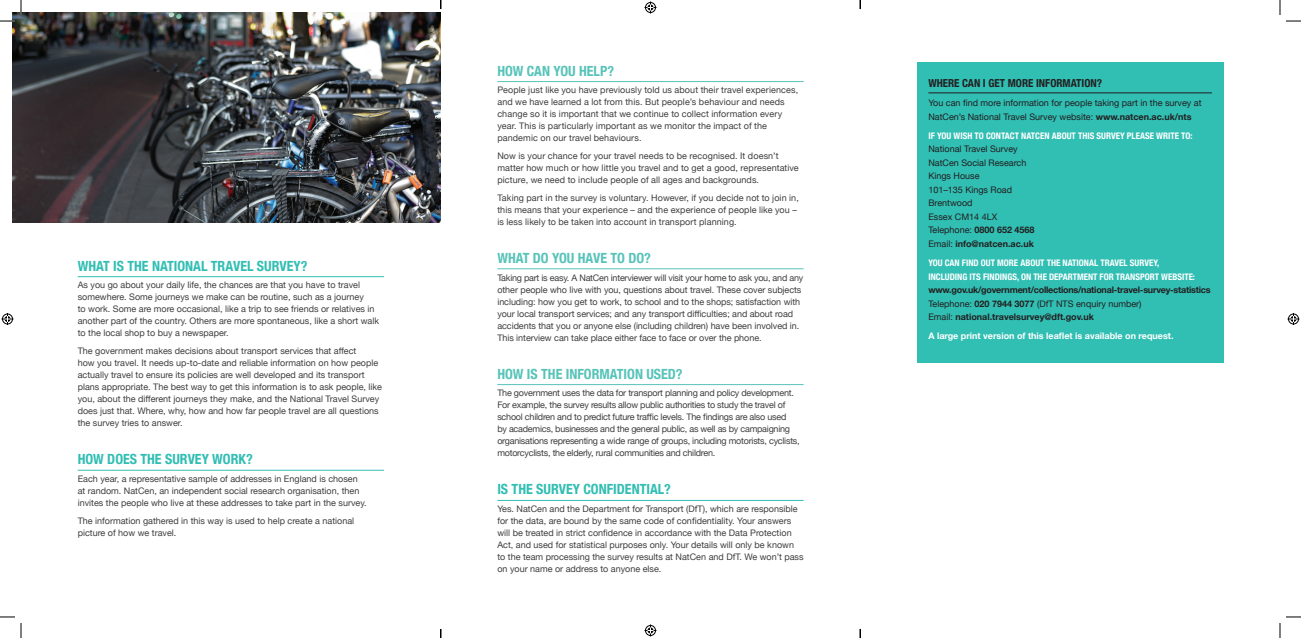
<style>
.page{position:relative;width:1301px;height:638px;background:#fff}
.page>*{position:absolute;margin:0;border:0;box-sizing:border-box;transform-origin:0 0}
.t1{font:700 condensed 14px "Helvetica Neue LT";color:#31beb3}
.t2{font:700 condensed 14px "Helvetica Neue LT";color:#57c3b9}
.t3{font:700 condensed 11px "Helvetica Neue LT";color:#231f20}
.t4{font:9px/12px "Helvetica Neue";color:#3e3e3f}
.t5{font:9px/12px "Helvetica Neue";letter-spacing:-.025em;color:#3e3e3f}
.t6{font:9px/13.5px "Helvetica Neue";color:#231f20}
.t7{font:700 condensed 9px/13.5px "Helvetica Neue LT";color:#fff}
.t8{font:700 9px/13.5px "Helvetica Neue";letter-spacing:-.025em;color:#231f20}
.t9{font:700 9px "Helvetica Neue";color:#fff}
.s1{font-weight:700}
.s2{font-weight:400}
</style>
<div class="page">
<hr style="left:497px;top:81px;width:306px;height:1px;background:#57c3b9">
<hr style="left:497px;top:268px;width:306px;height:1px;background:#57c3b9">
<hr style="left:497px;top:384px;width:306px;height:1px;background:#57c3b9">
<hr style="left:497px;top:500px;width:306px;height:1px;background:#31beb3">
<hr style="left:78px;top:276px;width:306px;height:1px;background:#31beb3">
<hr style="left:78px;top:469px;width:306px;height:1px;background:#31beb3">
<img style="left:12px;top:12px;width:429px;height:210px">
<div style="left:917px;top:62px;width:306px;height:301px;background:#31beb3"></div>
<hr style="left:928px;top:93px;width:284px;height:1px;background:#231f20">
<svg style="left:1286px;top:20px;width:15px;height:2px"></svg>
<svg style="left:1286px;top:616px;width:15px;height:1px"></svg>
<svg style="left:0;top:0;width:22px;height:22px"></svg>
<svg style="left:0;top:616px;width:22px;height:21px"></svg>
<svg style="left:1279px;top:0;width:1px;height:15px"></svg>
<svg style="left:1279px;top:623px;width:1px;height:14px"></svg>
<svg style="left:644px;top:2px;width:12px;height:12px"></svg>
<svg style="left:644px;top:624px;width:12px;height:12px"></svg>
<svg style="left:2px;top:313px;width:12px;height:12px"></svg>
<svg style="left:1287px;top:313px;width:12px;height:12px"></svg>
<svg style="left:859px;top:0;width:2px;height:9px"></svg>
<svg style="left:859px;top:629px;width:2px;height:8px"></svg>
<h1 class="t1" style="left:78px;top:257px;width:231px">WHAT IS THE NATIONAL TRAVEL SURVEY?</h1>
<p class="t4" style="left:78px;top:279px;width:303px">As you go about your daily life, the chances are that you have to travel somewhere. Some journeys we make can be routine, such as a journey<br>to work. Some are more occasional, like a trip to see friends or relatives in another part of the country. Others are more spontaneous, like a short walk to the local shop to buy a newspaper.</p>
<p class="t4" style="left:78px;top:345px;width:306px">The government makes decisions about transport services that affect<br>how you travel. It needs up-to-date and reliable information on how people actually travel to ensure its policies are well developed and its transport plans appropriate. The best way to get this information is to ask people, like you, about the different journeys they make, and the National Travel Survey does just that. Where, why, how and how far people travel are all questions the survey tries to answer.</p>
<h1 class="t1" style="left:78px;top:450px;width:177px">HOW DOES THE SURVEY WORK?</h1>
<p class="t4" style="left:78px;top:473px;width:290px">Each year, a representative sample of addresses in England is chosen at random. NatCen, an independent social research organisation, then invites the people who live at these addresses to take part in the survey.</p>
<p class="t4" style="left:78px;top:514px;width:278px">The information gathered in this way is used to help create a national picture of how we travel.</p>
<h1 class="t2" style="left:497px;top:62px;width:118px">HOW CAN YOU HELP?</h1>
<p class="t4" style="left:497px;top:85px;width:302px">People just like you have previously told us about their travel experiences, and we have learned a lot from this. But people’s behaviour and needs change so it is important that we continue to collect information every year. This is particularly important as we monitor the impact of the pandemic on our travel behaviours.</p>
<p class="t4" style="left:497px;top:150px;width:303px">Now is your chance for your travel needs to be recognised. It doesn’t matter how much or how little you travel and to get a good, representative picture, we need to include people of all ages and backgrounds.</p>
<p class="t4" style="left:497px;top:192px;width:303px">Taking part in the survey is voluntary. However, if you decide not to join in, this means that your experience – and the experience of people like you – is less likely to be taken into account in transport planning.</p>
<h1 class="t2" style="left:497px;top:249px;width:155px">WHAT DO YOU HAVE TO DO?</h1>
<p class="t4" style="left:497px;top:272px;width:307px">Taking part is easy. A NatCen interviewer will visit your home to ask you, and any other people who live with you, questions about travel. These cover subjects including: how you get to work, to school and to the shops; satisfaction with your local transport services; and any transport difficulties; and about road accidents that you or anyone else (including children) have been involved in.<br>This interview can take place either face to face or over the phone.</p>
<h1 class="t2" style="left:497px;top:365px;width:187px">HOW IS THE INFORMATION USED?</h1>
<p class="t5" style="left:497px;top:387px;width:304px">The government uses the data for transport planning and policy development.<br>For example, the survey results allow public authorities to study the travel of school children and to predict future traffic levels. The findings are also used<br>by academics, businesses and the general public, as well as by campaigning organisations representing a wide range of groups, including motorists, cyclists, motorcyclists, the elderly, rural communities and children.</p>
<h1 class="t1" style="left:497px;top:480px;width:175px">IS THE SURVEY CONFIDENTIAL?</h1>
<p class="t4" style="left:497px;top:503px;width:308px">Yes. NatCen and the Department for Transport (DfT), which are responsible for the data, are bound by the same code of confidentiality. Your answers will be treated in strict confidence in accordance with the Data Protection Act, and used for statistical purposes only. Your details will only be known to the team processing the survey results at NatCen and DfT. We won’t pass on your name or address to anyone else.</p>
<p class="t3" style="left:928px;top:76px;width:175px">WHERE CAN I GET MORE INFORMATION?</p>
<p class="t6" style="left:928px;top:97px;width:275px">You can find more information for people taking part in the survey at<br>NatCen’s National Travel Survey website: <span class="s1">www.natcen.ac.uk/nts</span></p>
<p class="t7" style="left:928px;top:129px;width:266px">IF YOU WISH TO CONTACT NATCEN ABOUT THIS SURVEY PLEASE WRITE TO:</p>
<p class="t6" style="left:928px;top:143px;width:108px">National Travel Survey<br>NatCen Social Research<br>Kings House<br>101–135 Kings Road<br>Brentwood<br>Essex CM14 4LX<br>Telephone: <span class="s1">0800 652 4568<br></span>Email: <span class="s1">info@natcen.ac.uk</span></p>
<p class="t7" style="left:928px;top:256px;width:268px">YOU CAN FIND OUT MORE ABOUT THE NATIONAL TRAVEL SURVEY,<br>INCLUDING ITS FINDINGS, ON THE DEPARTMENT FOR TRANSPORT WEBSITE:</p>
<p class="t8" style="left:928px;top:283px;width:284px">www.gov.uk/government/collections/national-travel-survey-statistics<br><span class="s2">Telephone:</span> 020 7944 3077 <span class="s2">(DfT NTS enquiry number)<br>Email:</span> national.travelsurvey@dft.gov.uk</p>
<p class="t9" style="left:928px;top:329px;width:247px">A large print version of this leaflet is available on request.</p>
</div>
